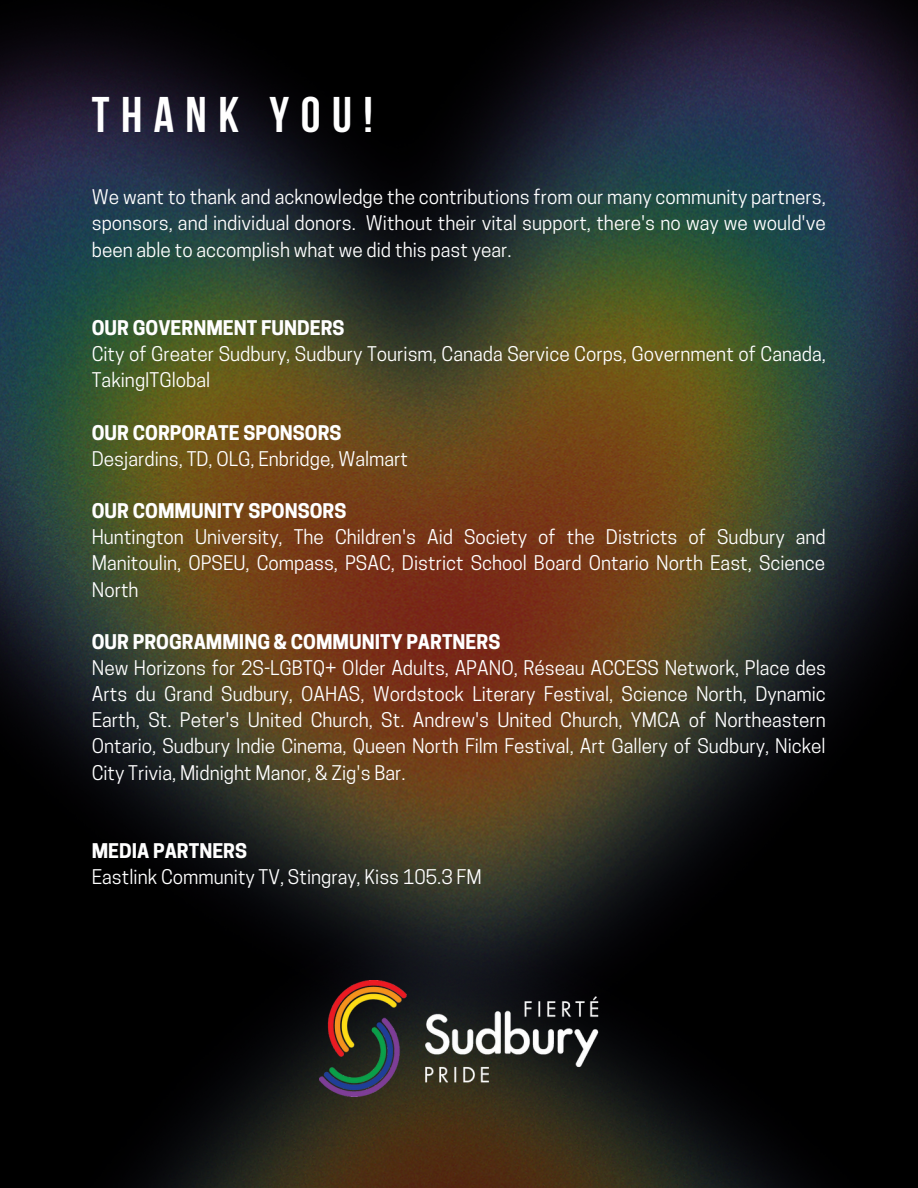
<style>
.page{position:relative;width:918px;height:1188px;background:#fff}
.page>*{position:absolute;margin:0;border:0;box-sizing:border-box;transform-origin:0 0}
.t1{font:700 49.95px "Bebas Neue";letter-spacing:.23em;color:#fff}
.t2{font:19.05px/26.1px "Cooper Hewitt";color:#fff;text-align:justify}
.t3{font:700 19.05px "Cooper Hewitt";color:#fff}
</style>
<div class="page">
<img style="left:0;top:1163px;width:918px;height:25px">
<img style="left:0;top:0;width:918px;height:1163px">
<img style="left:319px;top:980px;width:280px;height:116px">
<h1 class="t1" style="left:92px;top:94px;width:283px">THANK YOU!</h1>
<p class="t2" style="left:92px;top:186px;width:736px">We want to thank and acknowledge the contributions from our many community partners, sponsors, and individual donors. Without their vital support, there's no way we would've been able to accomplish what we did this past year.</p>
<p class="t3" style="left:92px;top:321px;width:254px">OUR GOVERNMENT FUNDERS</p>
<p class="t2" style="left:92px;top:343px;width:736px">City of Greater Sudbury, Sudbury Tourism, Canada Service Corps, Government of Canada,<br>TakingITGlobal</p>
<p class="t3" style="left:92px;top:425px;width:251px">OUR CORPORATE SPONSORS</p>
<p class="t2" style="left:92px;top:448px;width:318px">Desjardins, TD, OLG, Enbridge, Walmart</p>
<p class="t3" style="left:92px;top:504px;width:256px">OUR COMMUNITY SPONSORS</p>
<p class="t2" style="left:92px;top:526px;width:736px">Huntington University, The Children's Aid Society of the Districts of Sudbury and Manitoulin, OPSEU, Compass, PSAC, District School Board Ontario North East, Science North</p>
<p class="t3" style="left:92px;top:635px;width:410px">OUR PROGRAMMING &amp; COMMUNITY PARTNERS</p>
<p class="t2" style="left:92px;top:657px;width:736px">New Horizons for 2S-LGBTQ+ Older Adults, APANO, Réseau ACCESS Network, Place des Arts du Grand Sudbury, OAHAS, Wordstock Literary Festival, Science North, Dynamic Earth, St. Peter's United Church, St. Andrew's United Church, YMCA of Northeastern Ontario, Sudbury Indie Cinema, Queen North Film Festival, Art Gallery of Sudbury, Nickel City Trivia, Midnight Manor, &amp; Zig's Bar.</p>
<p class="t3" style="left:92px;top:844px;width:157px">MEDIA PARTNERS</p>
<p class="t2" style="left:92px;top:866px;width:391px">Eastlink Community TV, Stingray, Kiss 105.3 FM</p>
</div>
